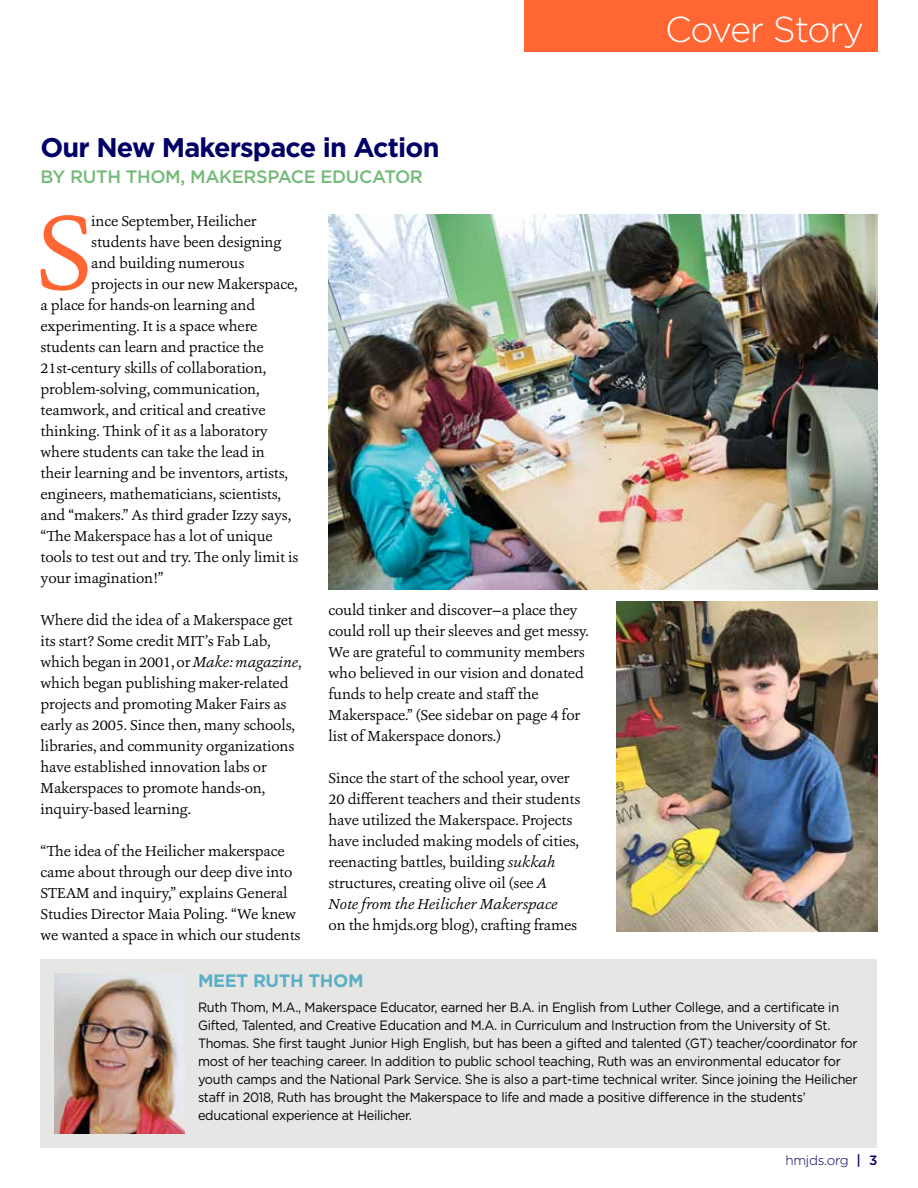
<style>
.page{position:relative;width:918px;height:1188px;background:#fff}
.page>*{position:absolute;margin:0;border:0;box-sizing:border-box;transform-origin:0 0}
.t1{font:109.95px "Ashbury";color:#f63}
.t2{font:300 36px "Gotham";letter-spacing:-.035em;color:#fff}
.t3{font:700 27px "Gotham";letter-spacing:-.03em;color:#006}
.t4{font:500 18px "Gotham";letter-spacing:-.02em;color:#74ba78}
.t5{font:700 18px "Gotham";letter-spacing:-.02em;color:#5bb0c6}
.t6{font:15px/21px "Ashbury";letter-spacing:-.01em;color:#000}
.t7{font:13.5px/18px "Gotham";letter-spacing:-.02em;color:#000;scale:.94 1}
.t8{font:300 13.5px "Gotham";letter-spacing:-.02em;color:#006}
.s1{font-style:italic}
.s2{font-weight:500}
</style>
<div class="page">
<div style="left:40px;top:959px;width:837px;height:189px;background:#e6e6e5"></div>
<div style="left:524px;top:0;width:353px;height:51px;background:#f63"></div>
<img style="left:54px;top:973px;width:130px;height:161px">
<img style="left:616px;top:602px;width:261px;height:330px">
<img style="left:328px;top:215px;width:550px;height:375px">
<h3 class="t3" style="left:40px;top:129px;width:401px">Our New Makerspace in Action</h3>
<p class="t4" style="left:40px;top:165px;width:384px">BY RUTH THOM, MAKERSPACE EDUCATOR</p>
<h1 class="t1" style="left:36px;top:182px;width:58px">S</h1>
<p class="t6" style="left:91px;top:211px;width:167px">ince September, Heilicher</p>
<p class="t6" style="left:91px;top:232px;width:192px">students have been designing</p>
<p class="t6" style="left:91px;top:253px;width:154px">and building numerous</p>
<p class="t6" style="left:91px;top:274px;width:208px">projects in our new Makerspace,</p>
<p class="t6" style="left:41px;top:295px;width:216px">a place for hands-on learning and</p>
<p class="t6" style="left:41px;top:316px;width:219px">experimenting. It is a space where</p>
<p class="t6" style="left:41px;top:337px;width:225px">students can learn and practice the</p>
<p class="t6" style="left:41px;top:358px;width:227px">21st-century skills of collaboration,</p>
<p class="t6" style="left:41px;top:379px;width:221px">problem-solving, communication,</p>
<p class="t6" style="left:41px;top:400px;width:227px">teamwork, and critical and creative</p>
<p class="t6" style="left:41px;top:421px;width:229px">thinking. Think of it as a laboratory</p>
<p class="t6" style="left:41px;top:442px;width:226px">where students can take the lead in</p>
<p class="t6" style="left:41px;top:463px;width:249px">their learning and be inventors, artists,</p>
<p class="t6" style="left:41px;top:484px;width:242px">engineers, mathematicians, scientists,</p>
<p class="t6" style="left:41px;top:505px;width:252px">and “makers.” As third grader Izzy says,</p>
<p class="t6" style="left:41px;top:526px;width:234px">“The Makerspace has a lot of unique</p>
<p class="t6" style="left:41px;top:547px;width:259px">tools to test out and try. The only limit is</p>
<p class="t6" style="left:41px;top:568px;width:124px">your imagination!”</p>
<p class="t6" style="left:41px;top:610px;width:262px">Where did the idea of a Makerspace get its start? Some credit MIT’s Fab Lab, which began in 2001, or <span class="s1">Make: magazine</span>, which began publishing maker-related projects and promoting Maker Fairs as early as 2005. Since then, many schools, libraries, and community organizations have established innovation labs or Makerspaces to promote hands-on, inquiry-based learning.</p>
<p class="t6" style="left:41px;top:841px;width:262px">“The idea of the Heilicher makerspace came about through our deep dive into STEAM and inquiry,” explains General Studies Director Maia Poling. “We knew we wanted a space in which our students</p>
<p class="t6" style="left:329px;top:599px;width:262px">could tinker and discover—a place they could roll up their sleeves and get messy.<br>We are grateful to community members who believed in our vision and donated funds to help create and staff the Makerspace.” (See sidebar on page 4 for list of Makerspace donors.)</p>
<p class="t6" style="left:329px;top:767px;width:253px">Since the start of the school year, over 20 different teachers and their students have utilized the Makerspace. Projects have included making models of cities, reenacting battles, building <span class="s1">sukkah </span>structures, creating olive oil (see <span class="s1">A Note from the Heilicher Makerspace</span></p>
<p class="t6" style="left:329px;top:914px;width:250px">on the hmjds.org blog), crafting frames</p>
<h2 class="t2" style="left:665px;top:7px;width:200px">Cover Story</h2>
<p class="t5" style="left:198px;top:969px;width:167px">MEET RUTH THOM</p>
<p class="t7" style="left:198px;top:998px;width:703px">Ruth Thom, M.A., Makerspace Educator, earned her B.A. in English from Luther College, and a certificate in Gifted, Talented, and Creative Education and M.A. in Curriculum and Instruction from the University of St.<br>Thomas. She first taught Junior High English, but has been a gifted and talented (GT) teacher/coordinator for most of her teaching career. In addition to public school teaching, Ruth was an environmental educator for youth camps and the National Park Service. She is also a part-time technical writer. Since joining the Heilicher staff in 2018, Ruth has brought the Makerspace to life and made a positive difference in the students’ educational experience at Heilicher.</p>
<p class="t8" style="left:785px;top:1152px;width:94px">hmjds.org <span class="s2">| 3</span></p>
</div>
